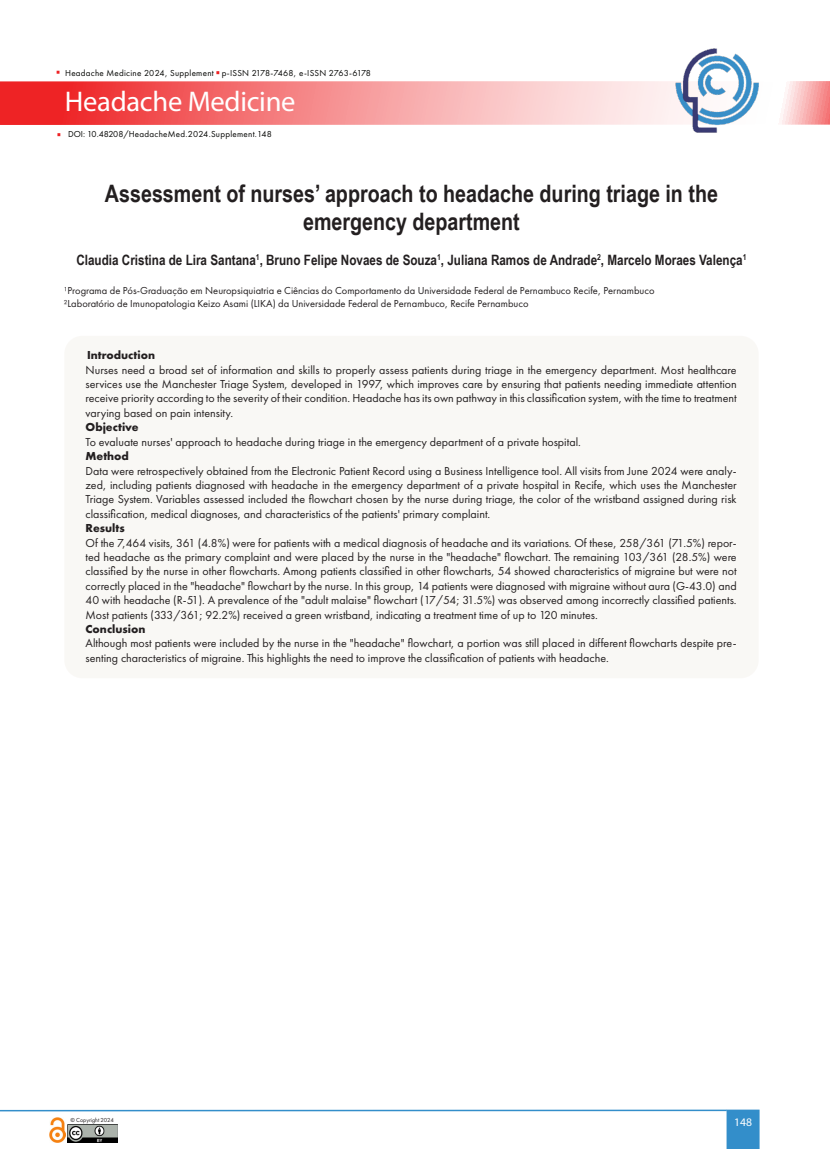
<style>
.page{position:relative;width:830px;height:1149px;background:#fff}
.page>*{position:absolute;margin:0;border:0;box-sizing:border-box;transform-origin:0 0}
.t1{font:28.5px "Myriad Pro";letter-spacing:-.01em;color:#fff}
.t2{font:700 24px "Arial Narrow";color:#231f20}
.t3{font:700 14.25px "Arial Narrow";color:#231f20}
.t4{font:12px/14.4px "Futura PT";color:#231f20;text-align:justify}
.t5{font:700 12px "Futura PT";color:#231f20}
.t6{font:11.55px "Myriad Pro";color:#fff}
.t7{font:10.5px "Futura PT";color:#231f20}
.t8{font:9px "Futura PT";letter-spacing:.03em;color:#040503}
.t9{font:6px "Futura PT";letter-spacing:-.005em;color:#231f20}
.s1{font-style:inherit}
</style>
<div class="page">
<svg style="left:0;top:81px;width:829px;height:44px;background:#f69394"></svg>
<svg style="left:726px;top:1109px;width:33px;height:39px"></svg>
<hr style="left:0;top:1109px;width:726px;height:1px;background:#338eca">
<img style="left:67px;top:1124px;width:50px;height:18px">
<img style="left:49px;top:1117px;width:17px;height:25px">
<img style="left:674px;top:48px;width:85px;height:85px">
<div style="left:64px;top:336px;width:694px;height:342px;background:#f9f8f5;border-radius:18px"></div>
<p class="t8" style="left:65px;top:67px;width:307px">Headache Medicine 2024, Supplement p-ISSN 2178-7468, e-ISSN 2763-6178</p>
<h1 class="t1" style="left:65px;top:84px;width:232px">Headache Medicine</h1>
<p class="t8" style="left:68px;top:128px;width:205px"><span class="s1">DOI: 10.48208/</span>HeadacheMed.2024.Supplement.148</p>
<p class="t2" style="left:105px;top:175px;width:614px">Assessment of nurses’ approach to headache during triage in the</p>
<p class="t2" style="left:303px;top:204px;width:218px">emergency department</p>
<p class="t3" style="left:76px;top:249px;width:671px">Claudia Cristina de Lira Santana<sup>1</sup>, Bruno Felipe Novaes de Souza<sup>1</sup>, Juliana Ramos de Andrade<sup>2</sup>, Marcelo Moraes Valença<sup>1</sup></p>
<p class="t7" style="left:64px;top:284px;width:592px">¹Programa de Pós-Graduação em Neuropsiquiatria e Ciências do Comportamento da Universidade Federal de Pernambuco Recife, Pernambuco</p>
<p class="t7" style="left:64px;top:297px;width:466px">²Laboratório de Imunopatologia Keizo Asami (LIKA) da Universidade Federal de Pernambuco, Recife Pernambuco</p>
<p class="t5" style="left:87px;top:347px;width:69px">Introduction</p>
<p class="t4" style="left:85px;top:362px;width:652px">Nurses need a broad set of information and skills to properly assess patients during triage in the emergency department. Most healthcare services use the Manchester Triage System, developed in 1997, which improves care by ensuring that patients needing immediate attention receive priority according to the severity of their condition. Headache has its own pathway in this classification system, with the time to treatment varying based on pain intensity.</p>
<p class="t5" style="left:85px;top:419px;width:55px">Objective</p>
<p class="t4" style="left:85px;top:434px;width:496px">To evaluate nurses' approach to headache during triage in the emergency department of a private hospital.</p>
<p class="t5" style="left:85px;top:448px;width:45px">Method</p>
<p class="t4" style="left:85px;top:463px;width:652px">Data were retrospectively obtained from the Electronic Patient Record using a Business Intelligence tool. All visits from June 2024 were analy&shy;zed, including patients diagnosed with headache in the emergency department of a private hospital in Recife, which uses the Manchester Triage System. Variables assessed included the flowchart chosen by the nurse during triage, the color of the wristband assigned during risk classification, medical diagnoses, and characteristics of the patients' primary complaint.</p>
<p class="t5" style="left:85px;top:520px;width:41px">Results</p>
<p class="t4" style="left:85px;top:535px;width:652px">Of the 7,464 visits, 361 (4.8%) were for patients with a medical diagnosis of headache and its variations. Of these, 258/361 (71.5%) repor&shy;ted headache as the primary complaint and were placed by the nurse in the "headache" flowchart. The remaining 103/361 (28.5%) were classified by the nurse in other flowcharts. Among patients classified in other flowcharts, 54 showed characteristics of migraine but were not correctly placed in the "headache" flowchart by the nurse. In this group, 14 patients were diagnosed with migraine without aura (G-43.0) and 40 with headache (R-51). A prevalence of the "adult malaise" flowchart (17/54; 31.5%) was observed among incorrectly classified patients.<br>Most patients (333/361; 92.2%) received a green wristband, indicating a treatment time of up to 120 minutes.</p>
<p class="t5" style="left:85px;top:621px;width:61px">Conclusion</p>
<p class="t4" style="left:85px;top:636px;width:652px">Although most patients were included by the nurse in the "headache" flowchart, a portion was still placed in different flowcharts despite pre&shy;senting characteristics of migraine. This highlights the need to improve the classification of patients with headache.</p>
<p class="t9" style="left:70px;top:1115px;width:45px">© Copyright 2024</p>
<p class="t6" style="left:733px;top:1114px;width:19px">148</p>
</div>
